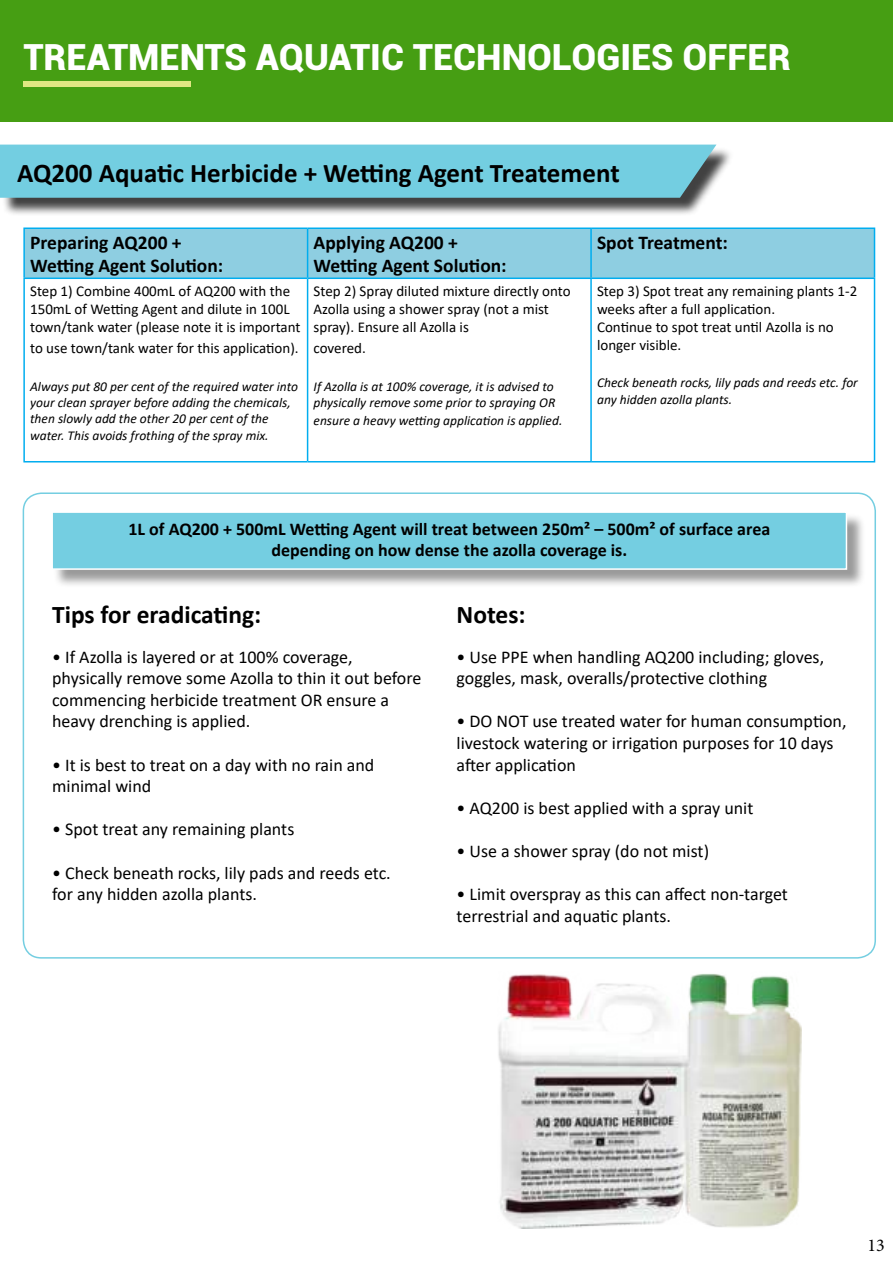
<style>
.page{position:relative;width:893px;height:1263px;background:#fff}
.page>*{position:absolute;margin:0;border:0;box-sizing:border-box;transform-origin:0 0}
.t1{font:900 36px "Roboto";color:#fff}
.t2{font:700 27px "Calibri";color:#000}
.t3{font:700 25.5px "Calibri";color:#000}
.t4{font:700 19.5px/23.4px "Calibri";color:#000}
.t5{font:18px/21.6px "Calibri";color:#000}
.t6{font:700 18px/21.6px "Calibri";color:#000;text-align:center}
.t7{font:18px "Minion Pro";color:#000}
.t8{font:15px/18px "Calibri";color:#000}
.t9{font:italic 13.5px/16.2px "Calibri";color:#000}
</style>
<div class="page">
<div style="left:0;top:0;width:893px;height:121px;background:#469e13"></div>
<div style="left:23px;top:81px;width:168px;height:6px;background:#e0e783"></div>
<div style="left:2px;top:147px;width:732px;height:69px;background:#000;opacity:.75"></div>
<div style="left:0;top:145px;width:716px;height:53px;background:#73cee1"></div>
<div style="left:25px;top:229px;width:849px;height:49px;background:#8ecee1"></div>
<hr style="left:23px;top:227px;width:285px;height:2px;background:#00adef">
<hr style="left:23px;top:229px;width:2px;height:49px;background:#00adef">
<hr style="left:308px;top:227px;width:283px;height:2px;background:#00adef">
<hr style="left:307px;top:229px;width:1px;height:49px;background:#00adef">
<hr style="left:591px;top:227px;width:284px;height:2px;background:#00adef">
<hr style="left:590px;top:229px;width:2px;height:49px;background:#00adef">
<hr style="left:874px;top:229px;width:1px;height:49px;background:#00adef">
<hr style="left:23px;top:278px;width:285px;height:1px;background:#00adef">
<hr style="left:23px;top:279px;width:2px;height:182px;background:#00adef">
<hr style="left:308px;top:278px;width:283px;height:1px;background:#00adef">
<hr style="left:307px;top:279px;width:1px;height:182px;background:#00adef">
<hr style="left:591px;top:278px;width:284px;height:1px;background:#00adef">
<hr style="left:590px;top:279px;width:2px;height:182px;background:#00adef">
<hr style="left:874px;top:279px;width:1px;height:182px;background:#00adef">
<hr style="left:23px;top:461px;width:285px;height:1px;background:#00adef">
<hr style="left:308px;top:461px;width:283px;height:1px;background:#00adef">
<hr style="left:591px;top:461px;width:284px;height:1px;background:#00adef">
<div style="left:54px;top:514px;width:812px;height:75px;background:#000;opacity:.4"></div>
<div style="left:51px;top:511px;width:796px;height:59px;background:#74cee1;border:2px solid #fff"></div>
<img style="left:498px;top:974px;width:303px;height:254px">
<h1 class="t1" style="left:23px;top:36px;width:769px">TREATMENTS AQUATIC TECHNOLOGIES OFFER</h1>
<h2 class="t2" style="left:17px;top:154px;width:604px">AQ200 Aquatic Herbicide + Wetting Agent Treatement</h2>
<p class="t4" style="left:30px;top:230px;width:195px">Preparing AQ200 +<br>Wetting Agent Solution:</p>
<p class="t4" style="left:314px;top:230px;width:195px">Applying AQ200 +<br>Wetting Agent Solution:</p>
<p class="t4" style="left:597px;top:232px;width:132px">Spot Treatment:</p>
<p class="t8" style="left:30px;top:281px;width:272px">Step 1) Combine 400mL of AQ200 with the<br>150mL of Wetting Agent and dilute in 100L town/tank water (please note it is important</p>
<p class="t8" style="left:30px;top:339px;width:270px">to use town/tank water for this application).</p>
<p class="t9" style="left:30px;top:378px;width:269px">Always put 80 per cent of the required water into your clean sprayer before adding the chemicals, then slowly add the other 20 per cent of the water. This avoids frothing of the spray mix.</p>
<p class="t8" style="left:314px;top:281px;width:259px">Step 2) Spray diluted mixture directly onto<br>Azolla using a shower spray (not a mist spray). Ensure all Azolla is</p>
<p class="t8" style="left:314px;top:339px;width:54px">covered.</p>
<p class="t9" style="left:314px;top:378px;width:243px">If Azolla is at 100% coverage, it is advised to physically remove some prior to spraying OR</p>
<p class="t9" style="left:314px;top:412px;width:250px">ensure a heavy wetting application is applied.</p>
<p class="t8" style="left:597px;top:281px;width:262px">Step 3) Spot treat any remaining plants 1-2 weeks after a full application.<br>Continue to spot treat until Azolla is no longer visible.</p>
<p class="t9" style="left:597px;top:374px;width:262px">Check beneath rocks, lily pads and reeds etc. for any hidden azolla plants.</p>
<p class="t6" style="left:128px;top:518px;width:643px">1L of AQ200 + 500mL Wetting Agent will treat between 250m² – 500m² of surface area depending on how dense the azolla coverage is.</p>
<h3 class="t3" style="left:52px;top:596px;width:211px">Tips for eradicating:</h3>
<p class="t5" style="left:52px;top:645px;width:371px">• If Azolla is layered or at 100% coverage, physically remove some Azolla to thin it out before commencing herbicide treatment OR ensure a heavy drenching is applied.</p>
<p class="t5" style="left:52px;top:753px;width:324px">• It is best to treat on a day with no rain and minimal wind</p>
<p class="t5" style="left:52px;top:818px;width:244px">• Spot treat any remaining plants</p>
<p class="t5" style="left:52px;top:861px;width:340px">• Check beneath rocks, lily pads and reeds etc. for any hidden azolla plants.</p>
<h3 class="t3" style="left:457px;top:606px;width:71px">Notes:</h3>
<p class="t5" style="left:457px;top:645px;width:369px">• Use PPE when handling AQ200 including; gloves, goggles, mask, overalls/protective clothing</p>
<p class="t5" style="left:457px;top:710px;width:391px">• DO NOT use treated water for human consumption, livestock watering or irrigation purposes for 10 days after application</p>
<p class="t5" style="left:457px;top:797px;width:298px">• AQ200 is best applied with a spray unit</p>
<p class="t5" style="left:457px;top:840px;width:254px">• Use a shower spray (do not mist)</p>
<p class="t5" style="left:457px;top:883px;width:333px">• Limit overspray as this can affect non-target terrestrial and aquatic plants.</p>
<p class="t7" style="left:867px;top:1234px;width:19px">13</p>
</div>
